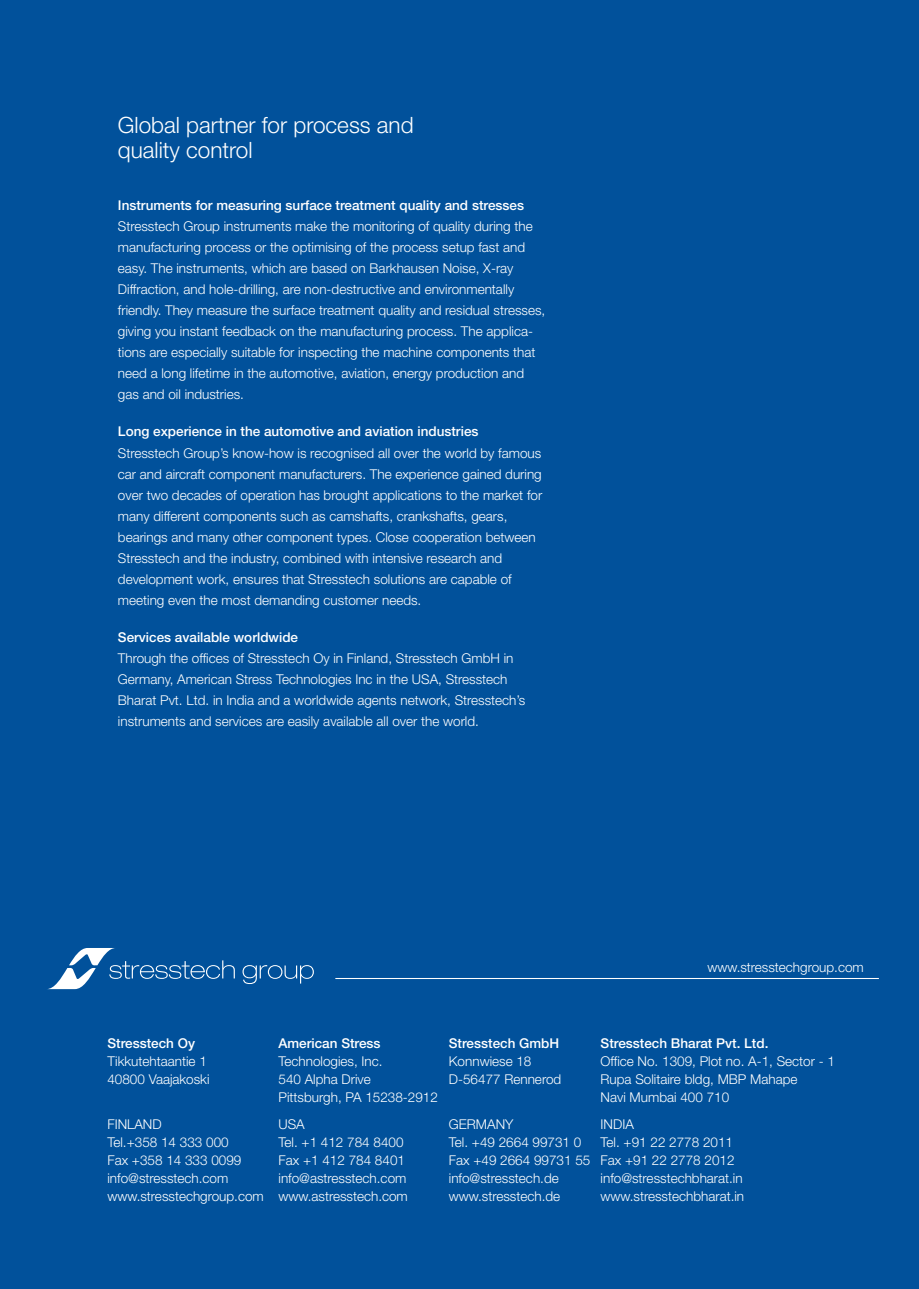
<style>
.page{position:relative;width:919px;height:1289px;background:#fff}
.page>*{position:absolute;margin:0;border:0;box-sizing:border-box;transform-origin:0 0}
.t1{font:300 22.5px/25.5px "Helvetica Neue LT";color:#fff}
.t2{font:300 13.5px/18px "Helvetica Neue LT";color:#fff}
.t3{font:500 13.5px "Helvetica Neue LT";color:#fff}
</style>
<div class="page">
<div style="left:0;top:0;width:918px;height:1288px;background:#01519b"></div>
<hr style="left:335px;top:977px;width:543px;height:2px;background:#fff">
<svg style="left:242px;top:965px;width:72px;height:19px"></svg>
<svg style="left:48px;top:948px;width:187px;height:41px"></svg>
<h1 class="t1" style="left:118px;top:112px;width:297px">Global partner for process and quality control</h1>
<p class="t3" style="left:118px;top:197px;width:407px">Instruments for measuring surface treatment quality and stresses</p>
<p class="t2" style="left:118px;top:215px;width:429px;line-height:21px">Stresstech Group instruments make the monitoring of quality during the manufacturing process or the optimising of the process setup fast and easy. The instruments, which are based on Barkhausen Noise, X-ray Diffraction, and hole-drilling, are non-destructive and environmentally friendly. They measure the surface treatment quality and residual stresses, giving you instant feedback on the manufacturing process. The applica&shy;tions are especially suitable for inspecting the machine components that need a long lifetime in the automotive, aviation, energy production and gas and oil industries.</p>
<p class="t3" style="left:118px;top:423px;width:362px">Long experience in the automotive and aviation industries</p>
<p class="t2" style="left:118px;top:442px;width:426px;line-height:21px">Stresstech Group’s know-how is recognised all over the world by famous car and aircraft component manufacturers. The experience gained during over two decades of operation has brought applications to the market for many different components such as camshafts, crankshafts, gears, bearings and many other component types. Close cooperation between Stresstech and the industry, combined with intensive research and development work, ensures that Stresstech solutions are capable of meeting even the most demanding customer needs.</p>
<p class="t3" style="left:118px;top:629px;width:182px">Services available worldwide</p>
<p class="t2" style="left:118px;top:647px;width:409px;line-height:21px">Through the offices of Stresstech Oy in Finland, Stresstech GmbH in Germany, American Stress Technologies Inc in the USA, Stresstech Bharat Pvt. Ltd. in India and a worldwide agents network, Stresstech’s instruments and services are easily available all over the world.</p>
<p class="t2" style="left:707px;top:957px;width:158px">www.stresstechgroup.com</p>
<p class="t3" style="left:107px;top:1034px;width:89px">Stresstech Oy</p>
<p class="t2" style="left:107px;top:1051px;width:104px">Tikkutehtaantie 1<br>40800 Vaajakoski</p>
<p class="t2" style="left:107px;top:1114px;width:158px">FINLAND<br>Tel.+358 14 333 000<br>Fax +358 14 333 0099 info@stresstech.com www.stresstechgroup.com</p>
<p class="t3" style="left:278px;top:1034px;width:104px">American Stress</p>
<p class="t2" style="left:278px;top:1051px;width:161px">Technologies, Inc.<br>540 Alpha Drive<br>Pittsburgh, PA 15238-2912</p>
<p class="t2" style="left:278px;top:1114px;width:131px">USA<br>Tel. +1 412 784 8400<br>Fax +1 412 784 8401 info@astresstech.com www.astresstech.com</p>
<p class="t3" style="left:449px;top:1034px;width:112px">Stresstech GmbH</p>
<p class="t2" style="left:449px;top:1051px;width:114px">Konnwiese 18<br>D-56477 Rennerod</p>
<p class="t2" style="left:449px;top:1114px;width:143px">GERMANY<br>Tel. +49 2664 99731 0<br>Fax +49 2664 99731 55 info@stresstech.de www.stresstech.de</p>
<p class="t3" style="left:600px;top:1035px;width:169px">Stresstech Bharat Pvt. Ltd.</p>
<p class="t2" style="left:600px;top:1051px;width:236px">Office No. 1309, Plot no. A-1, Sector - 1<br>Rupa Solitaire bldg, MBP Mahape<br>Navi Mumbai 400 710</p>
<p class="t2" style="left:600px;top:1114px;width:145px">INDIA<br>Tel. +91 22 2778 2011<br>Fax +91 22 2778 2012 info@stresstechbharat.in www.stresstechbharat.in</p>
</div>
